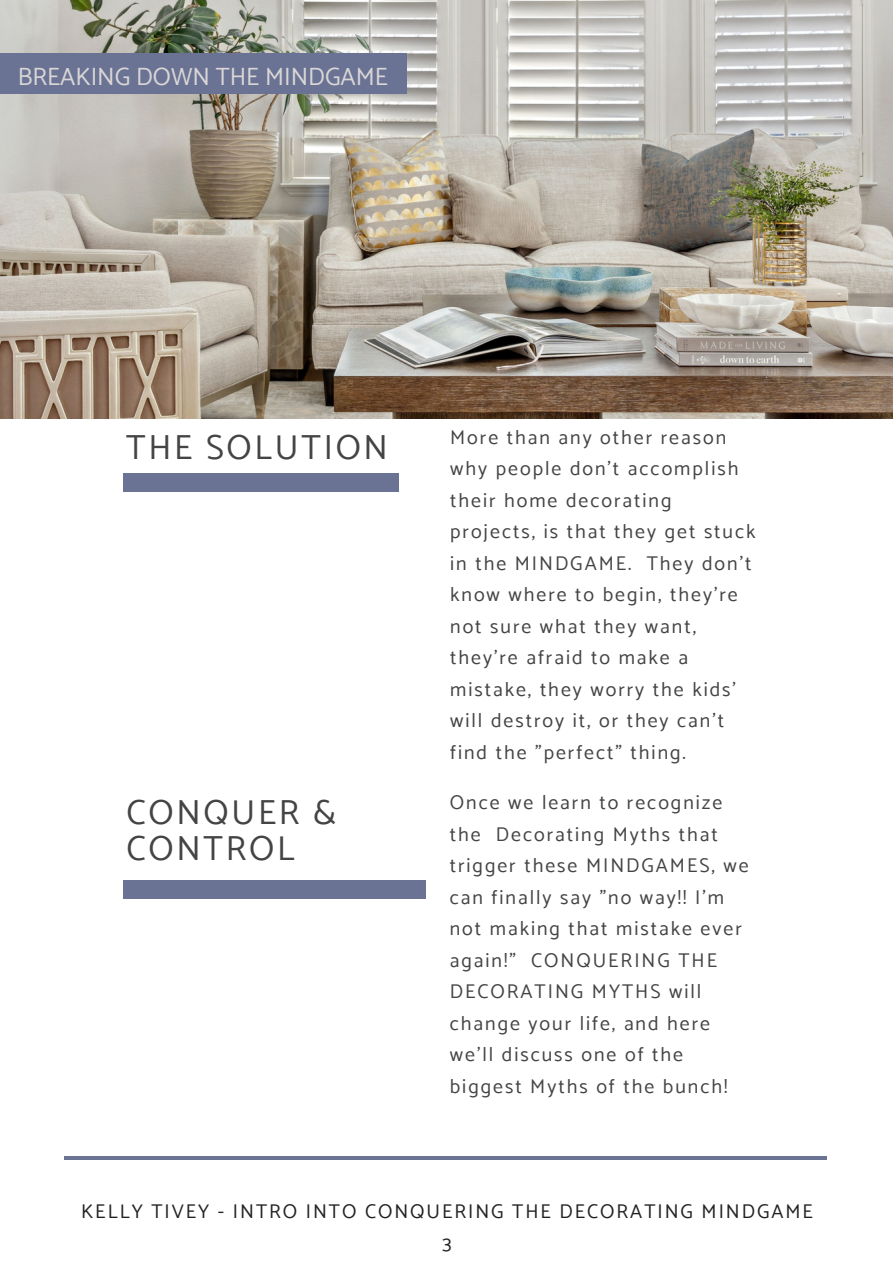
<style>
.page{position:relative;width:893px;height:1264px;background:#fff}
.page>*{position:absolute;margin:0;border:0;box-sizing:border-box;transform-origin:0 0}
.t1{font:34.65px/36px "Catamaran";letter-spacing:.08em;color:#444}
.t2{font:24.9px "Catamaran";color:#d9d6d5}
.t3{font:19.8px/31.5px "Catamaran";letter-spacing:.1em;color:#444}
.t4{font:19.8px "Catamaran";letter-spacing:.1em;color:#222}
</style>
<div class="page">
<hr style="left:65px;top:1156px;width:762px;height:3px;background:#6b7395">
<img style="left:0;top:0;width:892px;height:418px">
<div style="left:123px;top:473px;width:275px;height:18px;background:#6b7395"></div>
<div style="left:123px;top:880px;width:302px;height:18px;background:#6b7395"></div>
<div style="left:0;top:53px;width:406px;height:41px;background:#6b7395"></div>
<p class="t2" style="left:18px;top:62px;width:371px">BREAKING DOWN THE MINDGAME</p>
<p class="t1" style="left:126px;top:429px;width:263px">THE SOLUTION</p>
<p class="t3" style="left:450px;top:421px;width:307px">More than any other reason why people don't accomplish their home decorating projects, is that they get stuck in the MINDGAME. They don't know where to begin, they're not sure what they want, they're afraid to make a mistake, they worry the kids' will destroy it, or they can't find the "perfect" thing.</p>
<p class="t1" style="left:126px;top:794px;width:211px">CONQUER &amp;<br>CONTROL</p>
<p class="t3" style="left:450px;top:786px;width:300px">Once we learn to recognize the Decorating Myths that trigger these MINDGAMES, we can finally say "no way!! I'm not making that mistake ever again!" CONQUERING THE<br>DECORATING MYTHS will change your life, and here we'll discuss one of the biggest Myths of the bunch!</p>
<p class="t4" style="left:81px;top:1199px;width:733px">KELLY TIVEY - INTRO INTO CONQUERING THE DECORATING MINDGAME</p>
<p class="t4" style="left:442px;top:1231px;width:11px">3</p>
</div>
